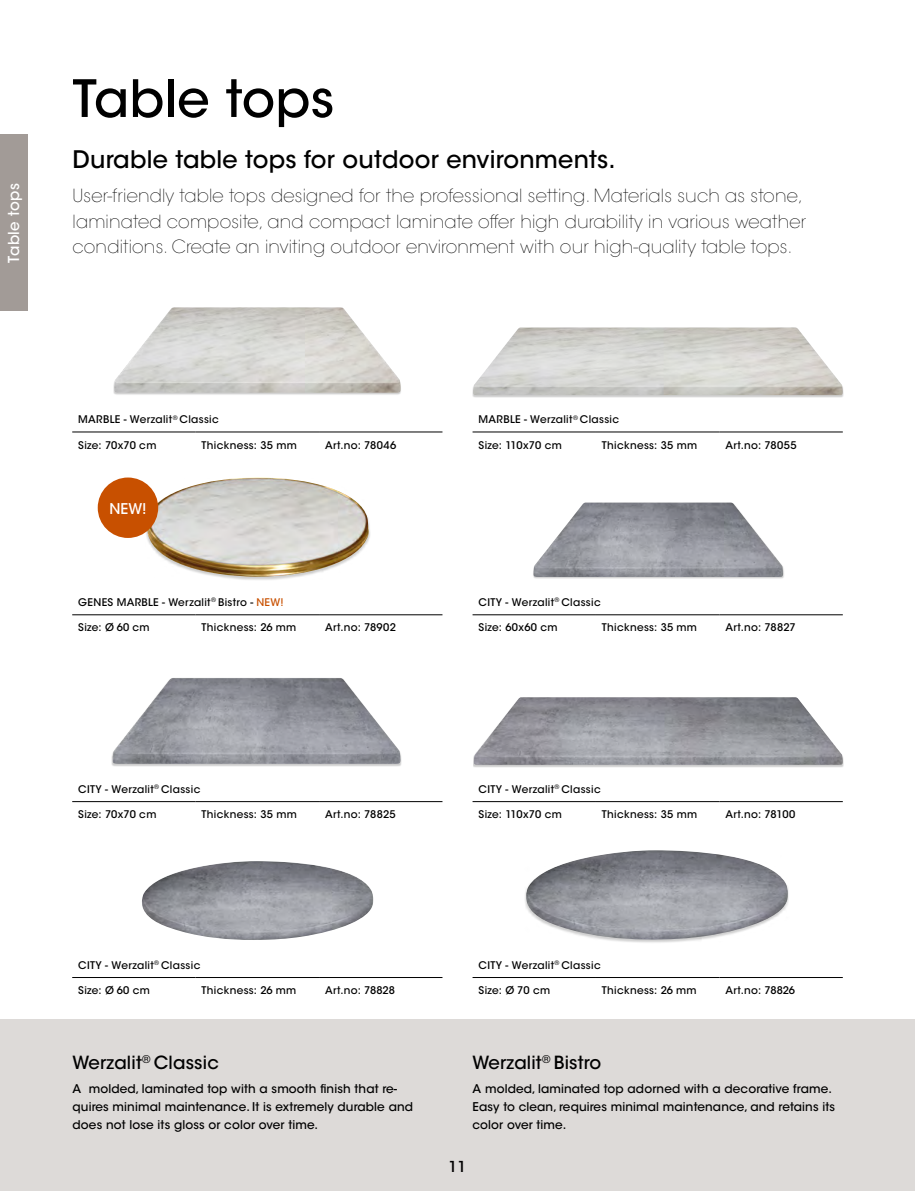
<style>
.page{position:relative;width:915px;height:1191px;background:#fff}
.page>*{position:absolute;margin:0;border:0;box-sizing:border-box;transform-origin:0 0}
.t1{font:500 51px "ITC Avant Garde Std";letter-spacing:.005em;color:#000}
.t2{font:500 24px "ITC Avant Garde Std";letter-spacing:.01em;color:#000}
.t3{font:200 18px/25.5px "ITC Avant Garde Std";letter-spacing:.01em;color:#000}
.t4{font:500 18px "ITC Avant Garde Std";letter-spacing:.01em;color:#000}
.t5{font:500 15px "ITC Avant Garde Std";letter-spacing:.03em;color:#fff}
.t6{font:500 15px "ITC Avant Garde Std";color:#000}
.t7{font:500 14.7px "ITC Avant Garde Std";color:#fff}
.t8{font:500 12px/18px "ITC Avant Garde Std";letter-spacing:.01em;color:#000}
.t9{font:500 10.5px "ITC Avant Garde Std";letter-spacing:.03em;color:#000}
.t10{font:500 10.5px "ITC Avant Garde Std";letter-spacing:.01em;color:#000}
.s1{color:#c85000}
</style>
<div class="page">
<div style="left:0;top:1019px;width:914px;height:172px;background:#dddad8"></div>
<div style="left:145px;top:478px;width:225px;height:102px;background:#000;opacity:.2"></div>
<img style="left:147px;top:477px;width:221px;height:99px">
<div style="left:111px;top:679px;width:290px;height:87px;background:#cdcdcd"></div>
<img style="left:112px;top:678px;width:288px;height:86px">
<div style="left:532px;top:503px;width:252px;height:76px;background:#000;opacity:.2"></div>
<img style="left:532px;top:502px;width:250px;height:75px">
<img style="left:142px;top:861px;width:232px;height:79px">
<div style="left:473px;top:698px;width:370px;height:70px;background:#d3d3d3"></div>
<img style="left:473px;top:697px;width:369px;height:68px">
<div style="left:524px;top:850px;width:265px;height:93px;background:#000;opacity:.2"></div>
<img style="left:526px;top:850px;width:261px;height:91px">
<div style="left:113px;top:308px;width:289px;height:87px;background:#000;opacity:.2"></div>
<img style="left:114px;top:307px;width:286px;height:86px">
<div style="left:472px;top:328px;width:371px;height:70px;background:#000;opacity:.2"></div>
<img style="left:473px;top:327px;width:369px;height:68px">
<hr style="left:72px;top:801px;width:123px;height:1px;background:#000">
<hr style="left:195px;top:801px;width:124px;height:1px;background:#000">
<hr style="left:319px;top:801px;width:123px;height:1px;background:#000">
<hr style="left:472px;top:614px;width:123px;height:1px;background:#000">
<hr style="left:595px;top:614px;width:124px;height:1px;background:#000">
<hr style="left:719px;top:614px;width:123px;height:1px;background:#000">
<hr style="left:72px;top:977px;width:123px;height:1px;background:#000">
<hr style="left:195px;top:977px;width:124px;height:1px;background:#000">
<hr style="left:319px;top:977px;width:123px;height:1px;background:#000">
<hr style="left:472px;top:801px;width:123px;height:1px;background:#000">
<hr style="left:595px;top:801px;width:124px;height:1px;background:#000">
<hr style="left:719px;top:801px;width:123px;height:1px;background:#000">
<hr style="left:472px;top:977px;width:123px;height:1px;background:#000">
<hr style="left:595px;top:977px;width:124px;height:1px;background:#000">
<hr style="left:719px;top:977px;width:123px;height:1px;background:#000">
<hr style="left:72px;top:432px;width:123px;height:1px;background:#000">
<hr style="left:195px;top:432px;width:124px;height:1px;background:#000">
<hr style="left:319px;top:432px;width:123px;height:1px;background:#000">
<hr style="left:472px;top:432px;width:123px;height:1px;background:#000">
<hr style="left:595px;top:432px;width:124px;height:1px;background:#000">
<hr style="left:719px;top:432px;width:123px;height:1px;background:#000">
<div style="left:0;top:135px;width:27px;height:176px;background:#a29b97"></div>
<hr style="left:72px;top:614px;width:123px;height:1px;background:#000">
<hr style="left:195px;top:614px;width:124px;height:1px;background:#000">
<hr style="left:319px;top:614px;width:123px;height:1px;background:#000">
<div style="left:98px;top:477px;width:60px;height:61px;background:#c85000;border-radius:50%"></div>
<h3 class="t5" style="left:4px;top:263px;width:81px;rotate:-90deg">Table tops</h3>
<h1 class="t1" style="left:73px;top:67px;width:263px">Table tops</h1>
<h2 class="t2" style="left:73px;top:144px;width:544px">Durable table tops for outdoor environments.</h2>
<p class="t3" style="left:73px;top:183px;width:735px">User-friendly table tops designed for the professional setting. Materials such as stone, laminated composite, and compact laminate offer high durability in various weather conditions. Create an inviting outdoor environment with our high-quality table tops.</p>
<p class="t9" style="left:78px;top:413px;width:142px">MARBLE - Werzalit<sup>®</sup> Classic</p>
<p class="t9" style="left:78px;top:438px;width:80px">Size: 70x70 cm</p>
<p class="t9" style="left:201px;top:438px;width:97px">Thickness: 35 mm</p>
<p class="t9" style="left:325px;top:438px;width:73px">Art.no: 78046</p>
<h3 class="t7" style="left:109px;top:499px;width:39px">NEW!</h3>
<p class="t9" style="left:78px;top:595px;width:207px">GENES MARBLE - Werzalit<sup>®</sup> Bistro - <span class="s1">NEW!</span></p>
<p class="t9" style="left:78px;top:621px;width:73px">Size: Ø 60 cm</p>
<p class="t9" style="left:201px;top:621px;width:96px">Thickness: 26 mm</p>
<p class="t9" style="left:325px;top:621px;width:72px">Art.no: 78902</p>
<p class="t9" style="left:478px;top:413px;width:142px">MARBLE - Werzalit<sup>®</sup> Classic</p>
<p class="t9" style="left:478px;top:438px;width:85px">Size: 110x70 cm</p>
<p class="t9" style="left:601px;top:438px;width:97px">Thickness: 35 mm</p>
<p class="t9" style="left:725px;top:438px;width:73px">Art.no: 78055</p>
<p class="t9" style="left:478px;top:595px;width:124px">CITY - Werzalit<sup>®</sup> Classic</p>
<p class="t9" style="left:478px;top:621px;width:80px">Size: 60x60 cm</p>
<p class="t9" style="left:601px;top:621px;width:96px">Thickness: 35 mm</p>
<p class="t9" style="left:725px;top:621px;width:72px">Art.no: 78827</p>
<p class="t9" style="left:78px;top:782px;width:124px">CITY - Werzalit<sup>®</sup> Classic</p>
<p class="t9" style="left:78px;top:808px;width:80px">Size: 70x70 cm</p>
<p class="t9" style="left:201px;top:808px;width:97px">Thickness: 35 mm</p>
<p class="t9" style="left:325px;top:808px;width:72px">Art.no: 78825</p>
<p class="t9" style="left:478px;top:782px;width:124px">CITY - Werzalit<sup>®</sup> Classic</p>
<p class="t9" style="left:478px;top:808px;width:85px">Size: 110x70 cm</p>
<p class="t9" style="left:601px;top:808px;width:97px">Thickness: 35 mm</p>
<p class="t9" style="left:725px;top:808px;width:72px">Art.no: 78100</p>
<p class="t9" style="left:78px;top:958px;width:124px">CITY - Werzalit<sup>®</sup> Classic</p>
<p class="t9" style="left:78px;top:983px;width:73px">Size: Ø 60 cm</p>
<p class="t9" style="left:201px;top:983px;width:96px">Thickness: 26 mm</p>
<p class="t10" style="left:325px;top:983px;width:71px">Art.no: 78828</p>
<h3 class="t4" style="left:73px;top:1051px;width:148px">Werzalit<sup>®</sup> Classic</h3>
<p class="t8" style="left:73px;top:1080px;width:342px">A molded, laminated top with a smooth finish that re&shy;quires minimal maintenance. It is extremely durable and does not lose its gloss or color over time.</p>
<p class="t9" style="left:478px;top:958px;width:124px">CITY - Werzalit<sup>®</sup> Classic</p>
<p class="t9" style="left:478px;top:983px;width:73px">Size: Ø 70 cm</p>
<p class="t9" style="left:601px;top:983px;width:96px">Thickness: 26 mm</p>
<p class="t10" style="left:725px;top:983px;width:71px">Art.no: 78826</p>
<h3 class="t4" style="left:472px;top:1051px;width:130px">Werzalit<sup>®</sup> Bistro</h3>
<p class="t8" style="left:472px;top:1080px;width:364px">A molded, laminated top adorned with a decorative frame.<br>Easy to clean, requires minimal maintenance, and retains its color over time.</p>
<h3 class="t6" style="left:448px;top:1157px;width:19px">11</h3>
</div>
